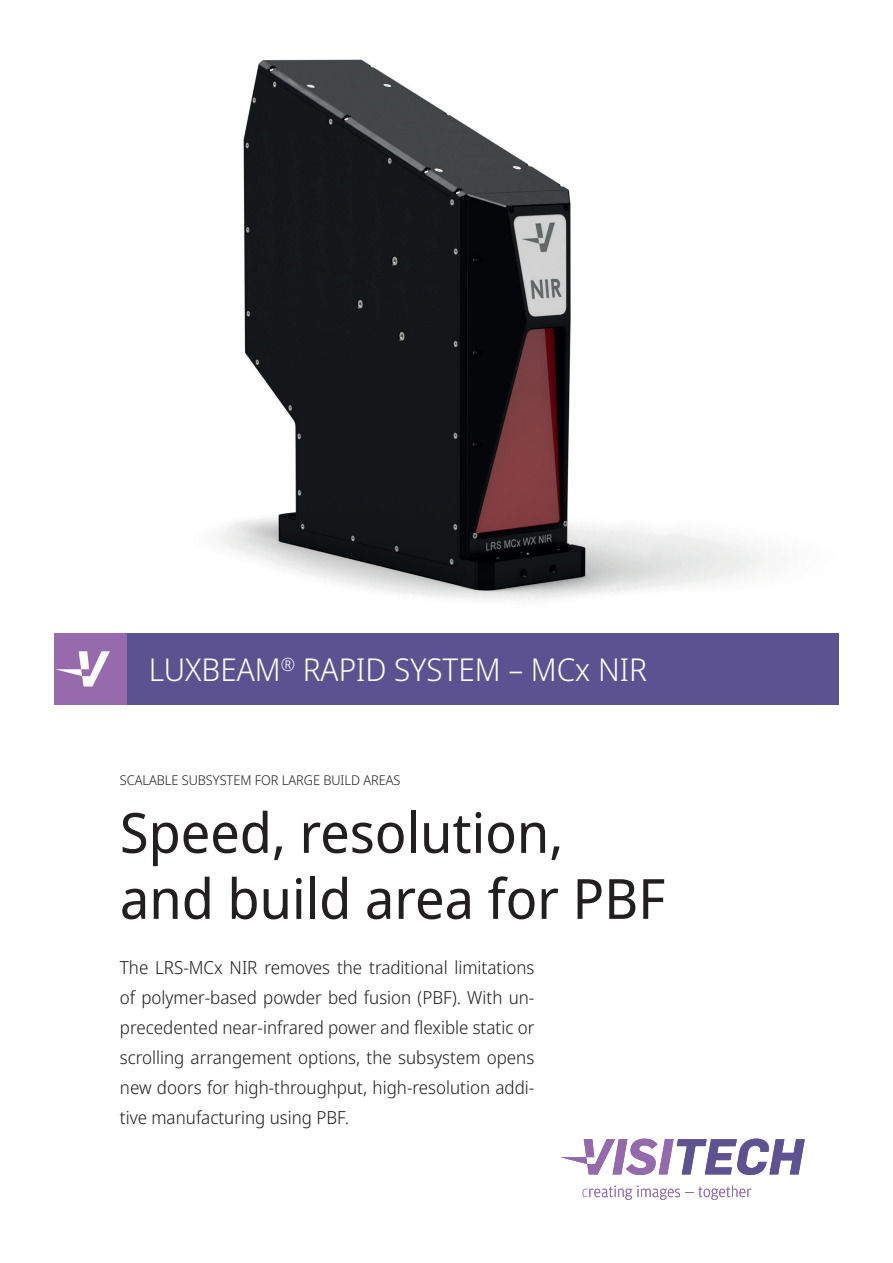
<style>
.page{position:relative;width:893px;height:1263px;background:#fff}
.page>*{position:absolute;margin:0;border:0;box-sizing:border-box;transform-origin:0 0}
.t1{font:55.5px/66px "Noto Sans Display";color:#231f20}
.t2{font:300 31.5px "Noto Sans Display";color:#fff}
.t3{font:300 18px/30px "Noto Sans Display";color:#231f20;text-align:justify}
.t4{font:300 13.5px "Noto Sans Display";color:#231f20}
</style>
<div class="page">
<img style="left:219px;top:59px;width:547px;height:543px">
<div style="left:126px;top:633px;width:713px;height:72px;background:#5d5291"></div>
<div style="left:54px;top:633px;width:72px;height:72px;background:#976aad"></div>
<svg style="left:55px;top:651px;width:55px;height:35px"></svg>
<svg style="left:560px;top:1138px;width:245px;height:37px"></svg>
<svg style="left:582px;top:1185px;width:169px;height:15px"></svg>
<h2 class="t2" style="left:149px;top:647px;width:499px">LUXBEAM<sup>®</sup> RAPID SYSTEM – MCx NIR</h2>
<p class="t4" style="left:120px;top:770px;width:282px">SCALABLE SUBSYSTEM FOR LARGE BUILD AREAS</p>
<h1 class="t1" style="left:120px;top:801px;width:547px">Speed, resolution, and build area for PBF</h1>
<p class="t3" style="left:120px;top:953px;width:416px">The LRS-MCx NIR removes the traditional limitations of polymer-based powder bed fusion (PBF). With un&shy;precedented near-infrared power and flexible static or scrolling arrangement options, the subsystem opens new doors for high-throughput, high-resolution addi&shy;tive manufacturing using PBF.</p>
</div>
